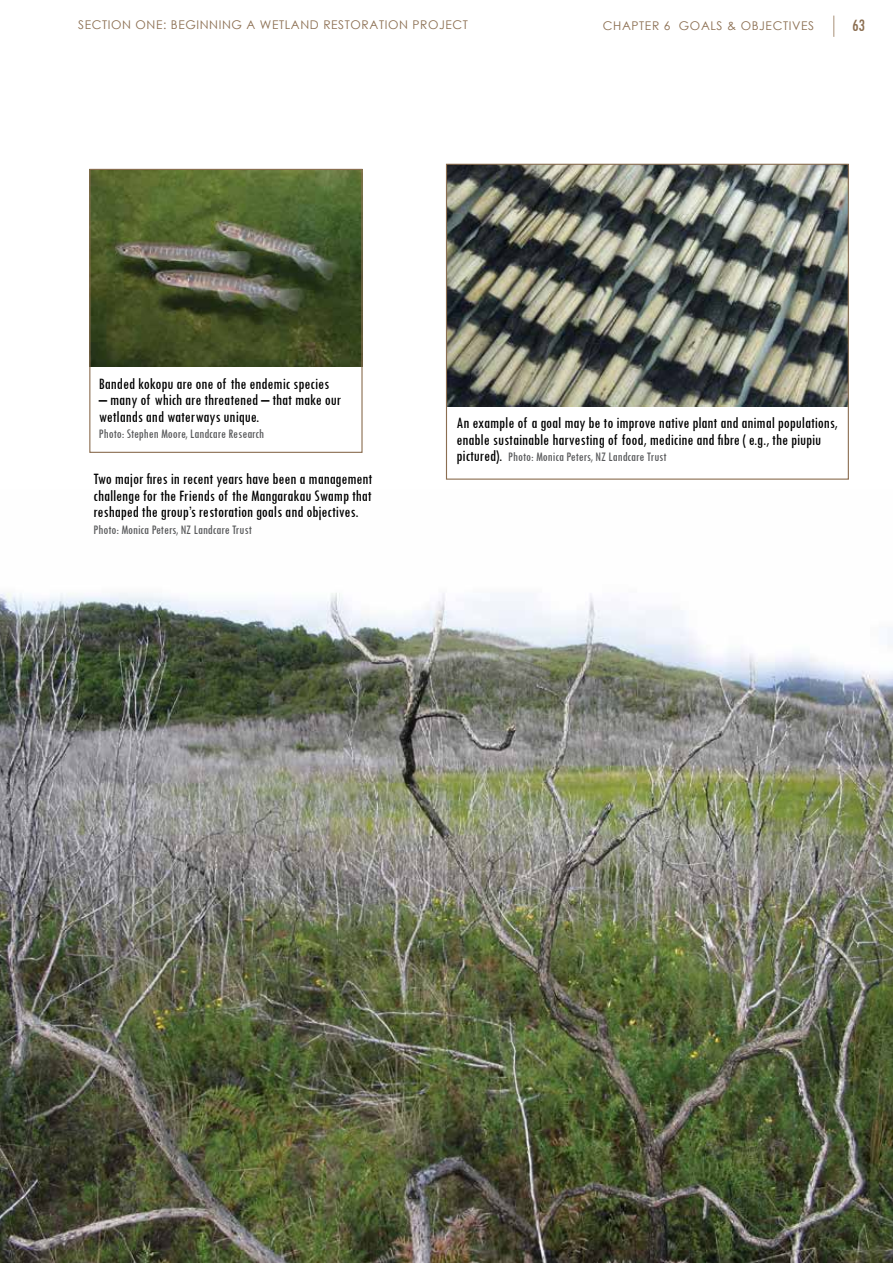
<style>
.page{position:relative;width:893px;height:1263px;background:#fff}
.page>*{position:absolute;margin:0;border:0;box-sizing:border-box;transform-origin:0 0}
.t1{font:condensed 18px "Tw Cen";color:#8b6e51}
.t2{font:condensed 16.5px/16.5px "Tw Cen";color:#000}
.t3{font:condensed 13.5px "Tw Cen";color:#58595b}
.t4{font:12px "Century Gothic";letter-spacing:.05em;color:#8b6e51}
.s1{font-size:16.5px;color:#000}
</style>
<div class="page">
<svg style="left:833px;top:16px;width:1px;height:21px"></svg>
<img style="left:0;top:592px;width:893px;height:671px">
<img style="left:448px;top:166px;width:399px;height:240px">
<div style="left:446px;top:164px;width:403px;height:316px;border:1px solid #8b6e51"></div>
<img style="left:91px;top:171px;width:270px;height:196px">
<div style="left:89px;top:169px;width:274px;height:284px;border:1px solid #8b6e51"></div>
<p class="t4" style="left:78px;top:16px;width:391px">SECTION ONE: BEGINNING A WETLAND RESTORATION PROJECT</p>
<p class="t4" style="left:603px;top:17px;width:213px">CHAPTER 6 GOALS &amp; OBJECTIVES</p>
<p class="t1" style="left:852px;top:14px;width:15px">63</p>
<p class="t2" style="left:99px;top:375px;width:232px">Banded kokopu are one of the endemic species</p>
<p class="t2" style="left:99px;top:391px;width:244px">– many of which are threatened – that make our wetlands and waterways unique.</p>
<p class="t3" style="left:99px;top:426px;width:167px">Photo: Stephen Moore, Landcare Research</p>
<p class="t2" style="left:94px;top:470px;width:280px;text-align:justify">Two major fires in recent years have been a management challenge for the Friends of the Mangarakau Swamp that reshaped the group’s restoration goals and objectives.</p>
<p class="t3" style="left:94px;top:521px;width:160px">Photo: Monica Peters, NZ Landcare Trust</p>
<p class="t2" style="left:457px;top:414px;width:382px">An example of a goal may be to improve native plant and animal populations, enable sustainable harvesting of food, medicine and fibre ( e.g., the piupiu</p>
<p class="t3" style="left:457px;top:449px;width:212px"><span class="s1">pictured).</span> Photo: Monica Peters, NZ Landcare Trust</p>
</div>
